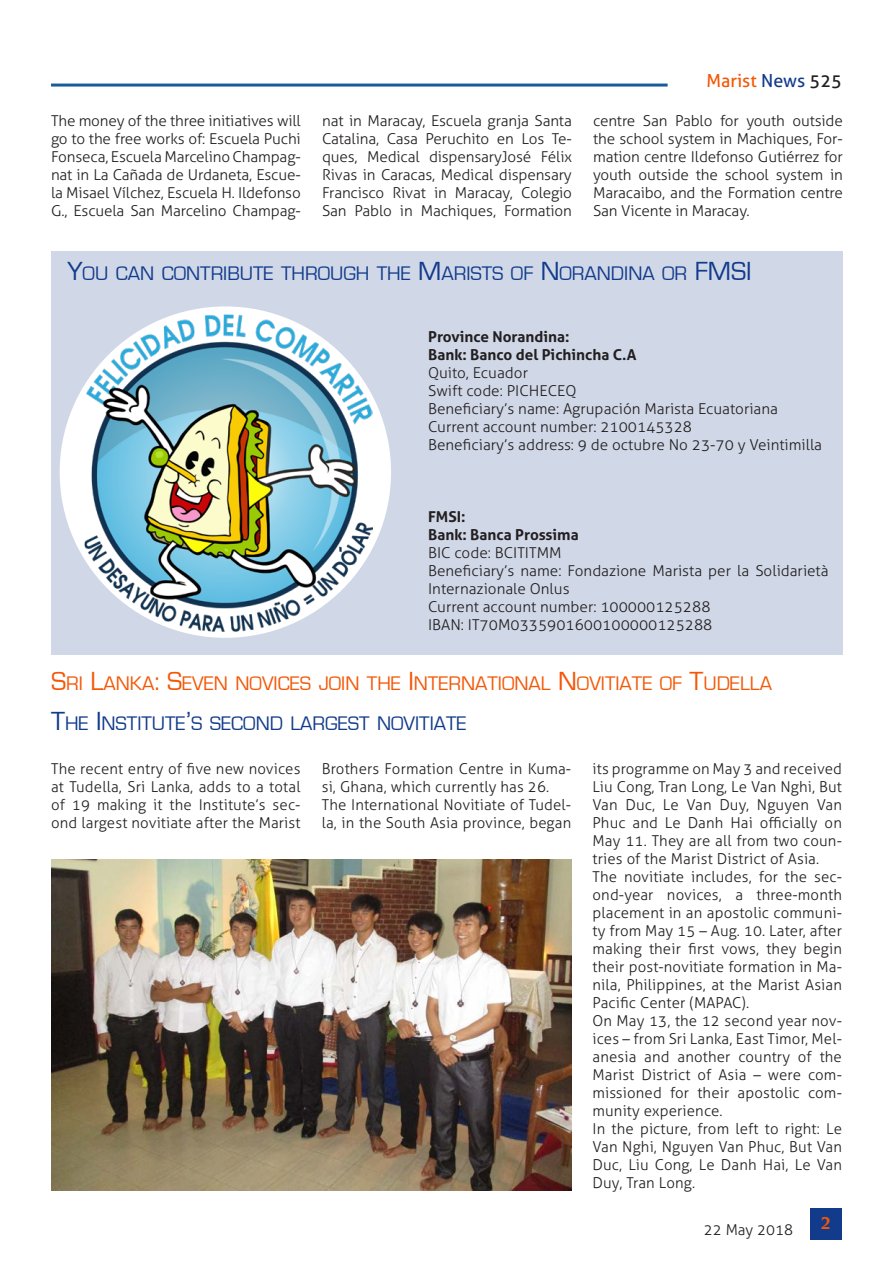
<style>
.page{position:relative;width:893px;height:1263px;background:#fff}
.page>*{position:absolute;margin:0;border:0;box-sizing:border-box;transform-origin:0 0}
.Titolo{font:20.25px "Eurostile";color:#123b8b}
.Titolo-2{font:20.25px "Eurostile";color:#f45706}
.t1{font:18px "Aller";color:#f45706}
.t2{font:700 18px "Novarese IT Cby BT";color:#f45706}
.Testo_sinEspacio{font:300 15px/18px "Aller";color:#231f20;text-align:justify}
.Testo_sinEspacio-2{font:700 15px "Aller";color:#231f20}
.s1{color:#123b8b}
.s2{color:#231f20}
.s3{font-size:27px}
</style>
<div class="page">
<hr style="left:51px;top:84px;width:617px;height:3px;background:#175d9e">
<div style="left:810px;top:1208px;width:32px;height:31px;background:#123b8b"></div>
<div style="left:51px;top:251px;width:792px;height:403px;background:#d0d8e8"></div>
<img style="left:51px;top:859px;width:520px;height:332px">
<div style="left:60px;top:306px;width:331px;height:332px;background:#fff;border-radius:50%"></div>
<img style="left:85px;top:314px;width:288px;height:318px">
<p class="t1" style="left:706px;top:69px;width:137px">Marist <span class="s1">News</span> <span class="s2">525</span></p>
<p class="Testo_sinEspacio" style="left:51px;top:112px;width:251px">The money of the three initiatives will go to the free works of: Escuela Puchi Fonseca, Escuela Marcelino Champag&shy;nat in La Cañada de Urdaneta, Escue&shy;la Misael Vílchez, Escuela H. Ildefonso G., Escuela San Marcelino Champag-</p>
<p class="Testo_sinEspacio" style="left:322px;top:112px;width:251px">nat in Maracay, Escuela granja Santa Catalina, Casa Peruchito en Los Te&shy;ques, Medical dispensaryJosé Félix Rivas in Caracas, Medical dispensary Francisco Rivat in Maracay, Colegio San Pablo in Machiques, Formation</p>
<p class="Testo_sinEspacio" style="left:593px;top:112px;width:251px">centre San Pablo for youth outside the school system in Machiques, For&shy;mation centre Ildefonso Gutiérrez for youth outside the school system in Maracaibo, and the Formation centre San Vicente in Maracay.</p>
<p class="Titolo" style="left:67px;top:262px;width:655px"><span class="s3">Y</span>OU CAN CONTRIBUTE THROUGH THE <span class="s3">M</span>ARISTS OF <span class="s3">N</span>ORANDINA OR <span class="s3">FMSI</span></p>
<p class="Testo_sinEspacio-2" style="left:428px;top:327px;width:143px">Province Norandina:</p>
<p class="Testo_sinEspacio-2" style="left:428px;top:345px;width:210px">Bank: Banco del Pichincha C.A</p>
<p class="Testo_sinEspacio" style="left:428px;top:364px;width:101px">Quito, Ecuador</p>
<p class="Testo_sinEspacio" style="left:428px;top:382px;width:150px">Swift code: PICHECEQ</p>
<p class="Testo_sinEspacio" style="left:428px;top:400px;width:351px">Beneficiary’s name: Agrupación Marista Ecuatoriana</p>
<p class="Testo_sinEspacio" style="left:428px;top:418px;width:266px">Current account number: 2100145328</p>
<p class="Testo_sinEspacio" style="left:428px;top:436px;width:396px">Beneficiary’s address: 9 de octubre No 23-70 y Veintimilla</p>
<p class="Testo_sinEspacio-2" style="left:428px;top:507px;width:39px">FMSI:</p>
<p class="Testo_sinEspacio-2" style="left:428px;top:525px;width:152px">Bank: Banca Prossima</p>
<p class="Testo_sinEspacio" style="left:428px;top:544px;width:135px">BIC code: BCITITMM</p>
<p class="Testo_sinEspacio" style="left:428px;top:562px;width:402px">Beneficiary’s name: Fondazione Marista per la Solidarietà<br>Internazionale Onlus</p>
<p class="Testo_sinEspacio" style="left:428px;top:598px;width:284px">Current account number: 100000125288</p>
<p class="Testo_sinEspacio" style="left:428px;top:616px;width:286px">IBAN: IT70M0335901600100000125288</p>
<p class="Titolo-2" style="left:51px;top:672px;width:722px"><span class="s3">S</span>RI <span class="s3">L</span>ANKA<span class="s3">: S</span>EVEN NOVICES JOIN THE <span class="s3">I</span> NTERNATIONAL <span class="s3">N</span> OVITIATE OF <span class="s3">T</span>UDELLA</p>
<p class="Titolo" style="left:51px;top:712px;width:417px"><span class="s3">T</span>HE <span class="s3">I</span> NSTITUTE<span class="s3">’</span>S SECOND LARGEST NOVITIATE</p>
<p class="Testo_sinEspacio" style="left:51px;top:760px;width:251px">The recent entry of five new novices at Tudella, Sri Lanka, adds to a total of 19 making it the Institute’s sec&shy;ond largest novitiate after the Marist</p>
<p class="Testo_sinEspacio" style="left:322px;top:760px;width:251px">Brothers Formation Centre in Kuma&shy;si, Ghana, which currently has 26.</p>
<p class="Testo_sinEspacio" style="left:322px;top:796px;width:251px">The International Novitiate of Tudel&shy;la, in the South Asia province, began</p>
<p class="Testo_sinEspacio" style="left:592px;top:760px;width:251px">its programme on May 3 and received Liu Cong, Tran Long, Le Van Nghi, But Van Duc, Le Van Duy, Nguyen Van Phuc and Le Danh Hai officially on May 11. They are all from two coun&shy;tries of the Marist District of Asia.</p>
<p class="Testo_sinEspacio" style="left:592px;top:868px;width:251px">The novitiate includes, for the sec&shy;ond-year novices, a three-month placement in an apostolic communi&shy;ty from May 15 – Aug. 10. Later, after making their first vows, they begin their post-novitiate formation in Ma&shy;nila, Philippines, at the Marist Asian Pacific Center (MAPAC).</p>
<p class="Testo_sinEspacio" style="left:592px;top:1012px;width:251px">On May 13, the 12 second year nov&shy;ices – from Sri Lanka, East Timor, Mel&shy;anesia and another country of the Marist District of Asia – were com&shy;missioned for their apostolic com&shy;munity experience.</p>
<p class="Testo_sinEspacio" style="left:592px;top:1120px;width:251px">In the picture, from left to right: Le Van Nghi, Nguyen Van Phuc, But Van Duc, Liu Cong, Le Danh Hai, Le Van Duy, Tran Long.</p>
<p class="Testo_sinEspacio" style="left:704px;top:1220px;width:91px">22 May 2018</p>
<p class="t2" style="left:821px;top:1212px;width:12px">2</p>
</div>
